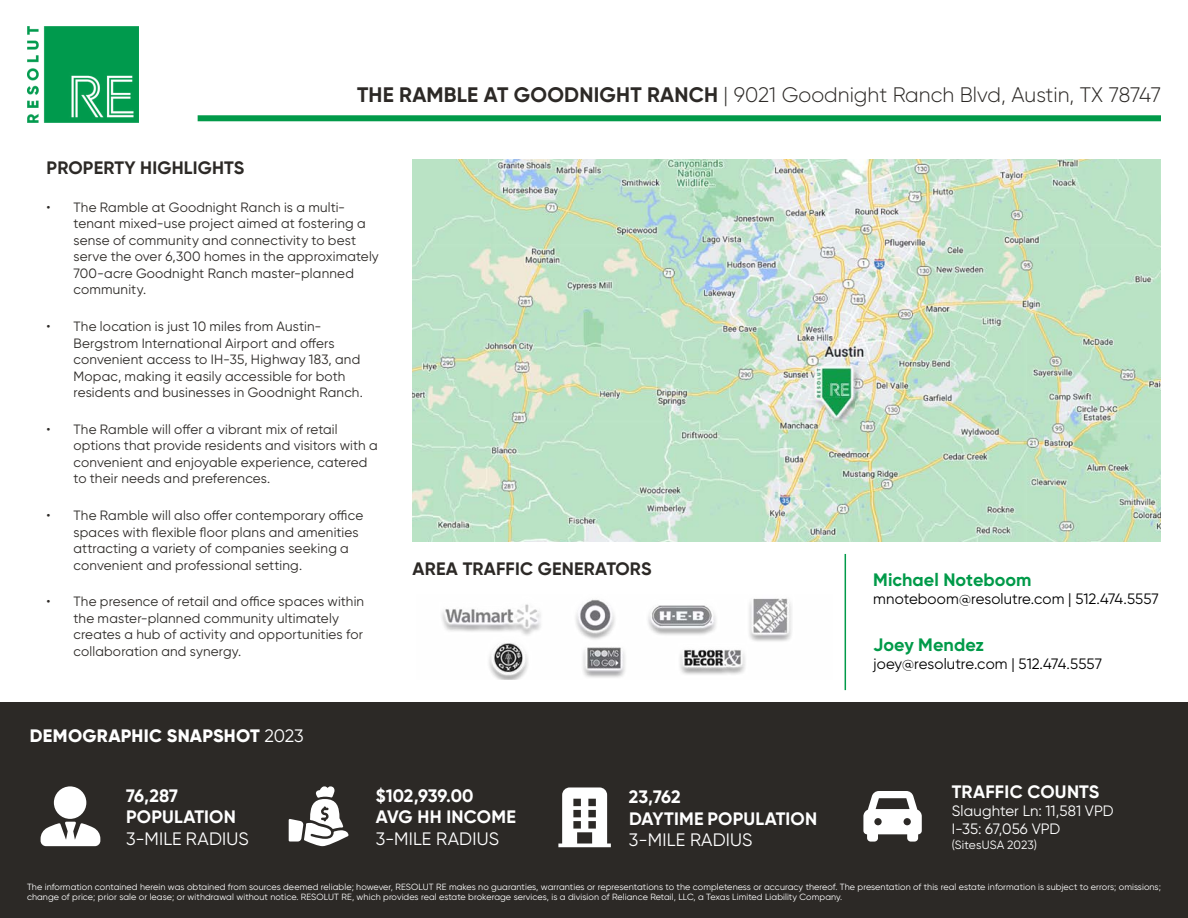
<style>
.page{position:relative;width:1188px;height:918px;background:#fff}
.page>*{position:absolute;margin:0;border:0;box-sizing:border-box;transform-origin:0 0}
.t1{font:300 21px "Gilroy";color:#2c2926}
.t2{font:700 18px/21.6px "Gilroy";letter-spacing:.01em;color:#fff}
.t3{font:700 18px "Gilroy";letter-spacing:.01em;color:#2c2926}
.t4{font:18px "Gilroy";letter-spacing:.01em;color:#fff}
.t5{font:700 18px "Gilroy";letter-spacing:.005em;color:#019a49}
.t6{font:800 18px "Gilroy";letter-spacing:.015em;color:#fff}
.t7{font:15px "Gilroy";letter-spacing:.005em;color:#000}
.t8{font:15px/18px "Gilroy";letter-spacing:.005em;color:#fff}
.t9{font:13.5px/16.5px "Gilroy";letter-spacing:.01em;color:#2c2926}
.t10{font:12px "Gilroy";letter-spacing:.01em;color:#fff}
.t11{font:9px/10.5px "Gilroy";letter-spacing:.01em;color:#fff}
.s1{font-weight:700}
.s2{font-weight:400}
</style>
<div class="page">
<img style="left:413px;top:160px;width:748px;height:382px">
<img style="left:441px;top:598px;width:351px;height:82px">
<hr style="left:845px;top:554px;width:1px;height:136px;background:#019a49">
<div style="left:0;top:702px;width:1188px;height:216px;background:#2c2926"></div>
<img style="left:27px;top:27px;width:112px;height:95px">
<div style="left:54px;top:786px;width:32px;height:33px;background:#fff;border-radius:50%"></div>
<svg style="left:41px;top:822px;width:59px;height:24px"></svg>
<svg style="left:289px;top:786px;width:59px;height:60px"></svg>
<svg style="left:863px;top:791px;width:59px;height:51px"></svg>
<svg style="left:558px;top:787px;width:53px;height:60px"></svg>
<div style="left:198px;top:115px;width:963px;height:6px;background:#019a49"></div>
<h2 class="t3" style="left:47px;top:156px;width:199px">PROPERTY HIGHLIGHTS</h2>
<h1 class="t1" style="left:357px;top:82px;width:806px"><span class="s1">THE RAMBLE AT GOODNIGHT RANCH</span> | 9021 Goodnight Ranch Blvd, Austin, TX 78747</h1>
<p class="t9" style="left:74px;top:199px;width:307px;text-indent:-27px">• The Ramble at Goodnight Ranch is a multi&shy;tenant mixed-use project aimed at fostering a sense of community and connectivity to best serve the over 6,300 homes in the approximately 700-acre Goodnight Ranch master-planned community.</p>
<p class="t9" style="left:74px;top:318px;width:291px;text-indent:-27px">• The location is just 10 miles from Austin-Bergstrom International Airport and offers convenient access to IH-35, Highway 183, and Mopac, making it easily accessible for both residents and businesses in Goodnight Ranch.</p>
<p class="t9" style="left:74px;top:421px;width:306px;text-indent:-27px">• The Ramble will offer a vibrant mix of retail options that provide residents and visitors with a convenient and enjoyable experience, catered to their needs and preferences.</p>
<p class="t9" style="left:74px;top:507px;width:291px;text-indent:-27px">• The Ramble will also offer contemporary office spaces with flexible floor plans and amenities attracting a variety of companies seeking a convenient and professional setting.</p>
<p class="t9" style="left:74px;top:593px;width:292px;text-indent:-27px">• The presence of retail and office spaces within the master-planned community ultimately creates a hub of activity and opportunities for collaboration and synergy.</p>
<h2 class="t6" style="left:30px;top:724px;width:275px">DEMOGRAPHIC SNAPSHOT <span class="s2">2023</span></h2>
<h2 class="t3" style="left:413px;top:558px;width:240px">AREA TRAFFIC GENERATORS</h2>
<h2 class="t2" style="left:126px;top:785px;width:111px">76,287<br>POPULATION</h2>
<h2 class="t4" style="left:126px;top:828px;width:124px">3-MILE RADIUS</h2>
<h2 class="t2" style="left:376px;top:785px;width:142px">$102,939.00<br>AVG HH INCOME</h2>
<h2 class="t4" style="left:376px;top:828px;width:125px">3-MILE RADIUS</h2>
<h2 class="t2" style="left:629px;top:786px;width:190px">23,762<br>DAYTIME POPULATION</h2>
<h2 class="t4" style="left:629px;top:829px;width:125px">3-MILE RADIUS</h2>
<h2 class="t5" style="left:873px;top:568px;width:160px">Michael Noteboom</h2>
<p class="t7" style="left:873px;top:589px;width:287px">mnoteboom@resolutre.com | 512.474.5557</p>
<h2 class="t5" style="left:873px;top:634px;width:112px">Joey Mendez</h2>
<p class="t7" style="left:873px;top:655px;width:230px">joey@resolutre.com | 512.474.5557</p>
<h2 class="t2" style="left:952px;top:781px;width:149px">TRAFFIC COUNTS</h2>
<p class="t8" style="left:952px;top:802px;width:163px">Slaughter Ln: 11,581 VPD<br>I-35: 67,056 VPD</p>
<p class="t10" style="left:952px;top:837px;width:87px">(SitesUSA 2023)</p>
<p class="t11" style="left:27px;top:881px;width:1135px">The information contained herein was obtained from sources deemed reliable; however, RESOLUT RE makes no guaranties, warranties or representations to the completeness or accuracy thereof. The presentation of this real estate information is subject to errors; omissions; change of price; prior sale or lease; or withdrawal without notice. RESOLUT RE, which provides real estate brokerage services, is a division of Reliance Retail, LLC, a Texas Limited Liability Company.</p>
</div>
